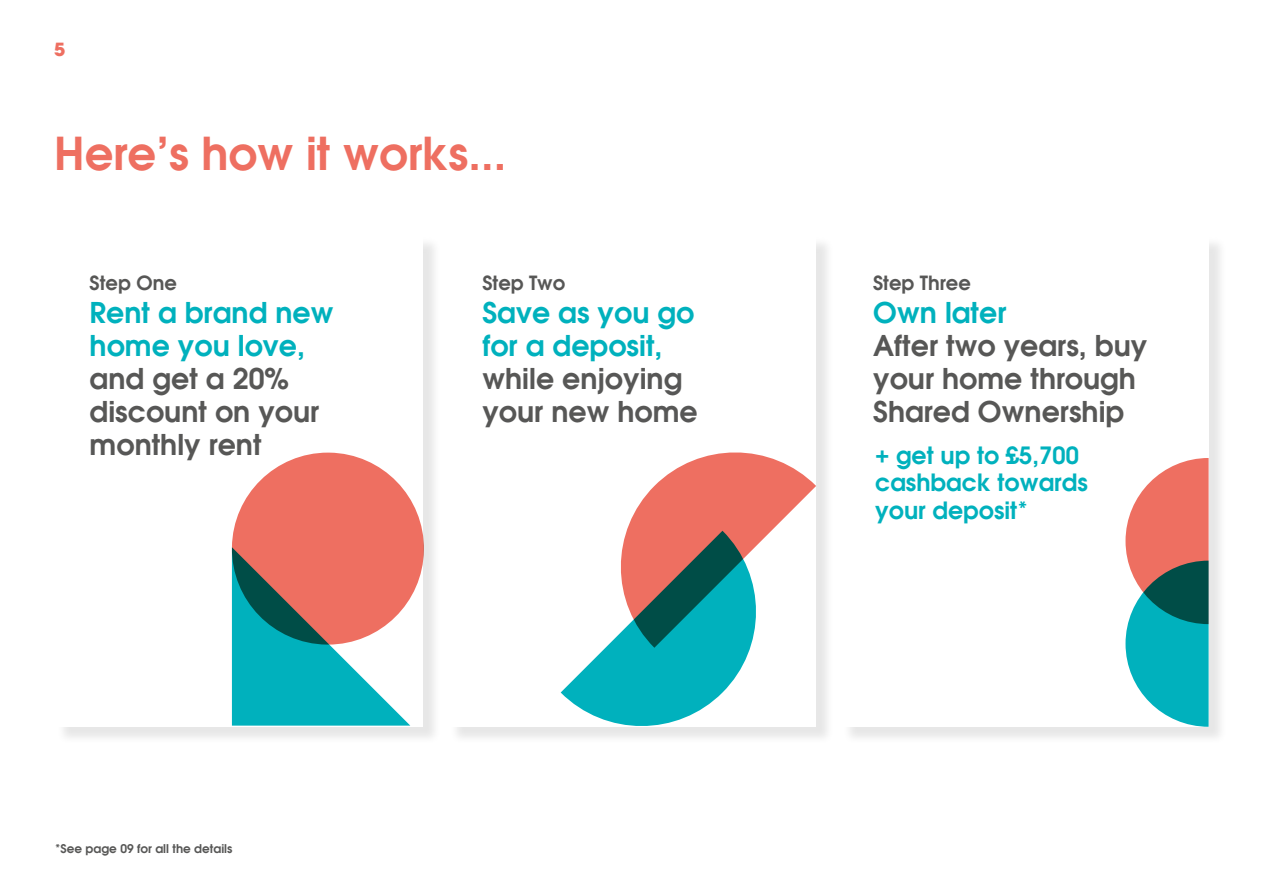
<style>
.page{position:relative;width:1263px;height:893px;background:#fff}
.page>*{position:absolute;margin:0;border:0;box-sizing:border-box;transform-origin:0 0}
.t1{font:600 45.15px "Avant Garde";color:#ee6f61}
.t2{font:600 28.5px/33px "Avant Garde";color:#575756}
.t3{font:600 28.5px/33px "Avant Garde";color:#00b1bd}
.t4{font:600 23.7px/27.5px "Avant Garde";color:#00b1bd}
.t5{font:600 19.5px "Avant Garde";color:#575756}
.t6{font:700 18px "Avant Garde LT";color:#ee6f61}
.t7{font:600 12px "Avant Garde";color:#575756}
</style>
<div class="page">
<div style="left:57px;top:237px;width:385px;height:508px;background:#000;opacity:.1"></div>
<div style="left:54px;top:234px;width:369px;height:492px;background:#fff"></div>
<div style="left:842px;top:237px;width:385px;height:508px;background:#000;opacity:.1"></div>
<div style="left:840px;top:234px;width:368px;height:492px;background:#fff"></div>
<div style="left:449px;top:237px;width:385px;height:508px;background:#000;opacity:.1"></div>
<div style="left:447px;top:234px;width:369px;height:492px;background:#fff"></div>
<svg style="left:1125px;top:458px;width:83px;height:269px"></svg>
<svg style="left:561px;top:452px;width:255px;height:279px"></svg>
<svg style="left:231px;top:453px;width:194px;height:273px"></svg>
<p class="t6" style="left:54px;top:38px;width:13px">5</p>
<h1 class="t1" style="left:54px;top:123px;width:454px">Here’s how it works...</h1>
<p class="t5" style="left:90px;top:270px;width:89px">Step One</p>
<p class="t3" style="left:90px;top:295px;width:245px">Rent a brand new home you love,</p>
<p class="t2" style="left:90px;top:361px;width:231px">and get a 20% discount on your monthly rent</p>
<p class="t5" style="left:482px;top:270px;width:84px">Step Two</p>
<p class="t3" style="left:482px;top:295px;width:214px">Save as you go for a deposit,</p>
<p class="t2" style="left:482px;top:361px;width:217px">while enjoying your new home</p>
<p class="t7" style="left:55px;top:841px;width:179px">*See page 09 for all the details</p>
<p class="t5" style="left:873px;top:270px;width:99px">Step Three</p>
<p class="t3" style="left:873px;top:295px;width:135px">Own later</p>
<p class="t2" style="left:873px;top:328px;width:276px">After two years, buy your home through<br>Shared Ownership</p>
<p class="t4" style="left:875px;top:441px;width:214px">+ get up to £5,700 cashback towards your deposit*</p>
</div>
